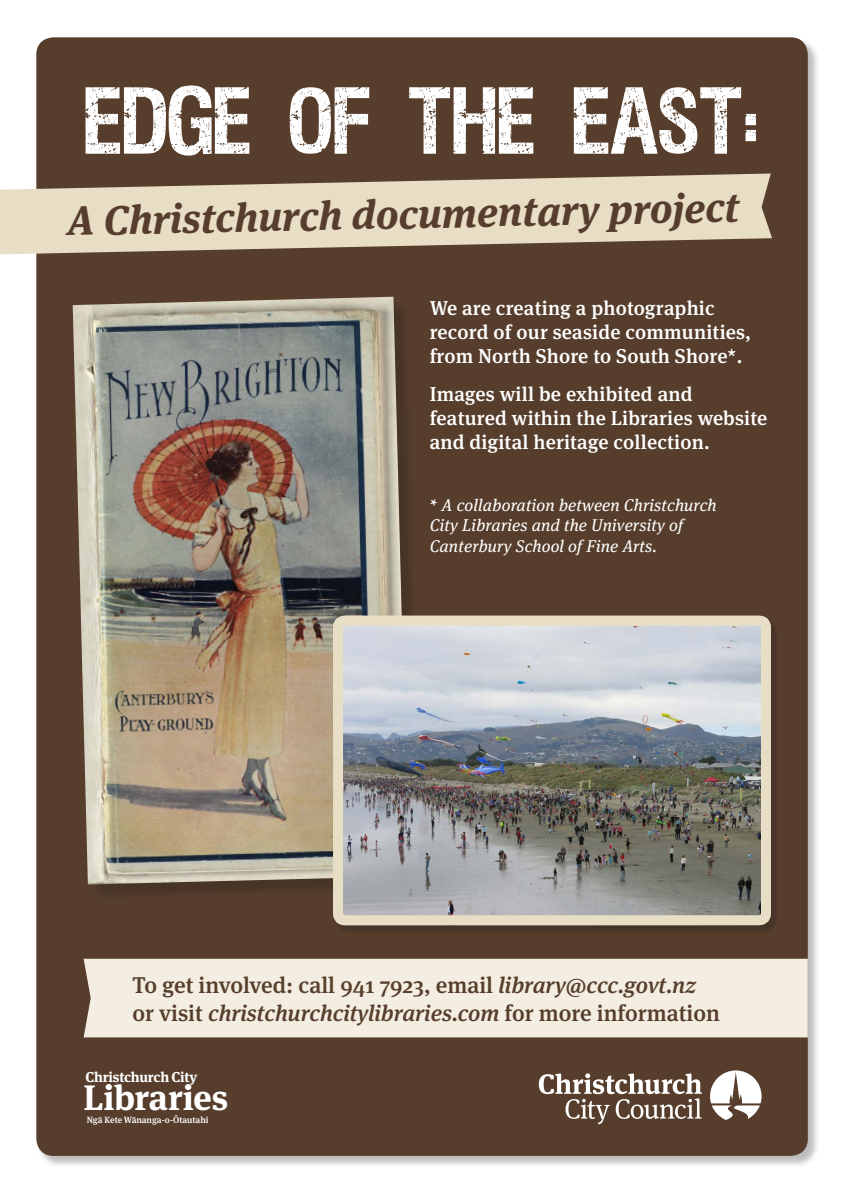
<style>
.page{position:relative;width:843px;height:1190px;background:#fff}
.page>*{position:absolute;margin:0;border:0;box-sizing:border-box;transform-origin:0 0}
.t1{font:italic 700 41px "Meta Serif Pro";color:#573e2c}
.t2{font:700 35.3px "Meta Serif Pro";color:#fff}
.t3{font:500 22.8px/27.3px "Meta Serif Pro";color:#573e2c}
.t4{font:500 20px/24px "Meta Serif Pro";letter-spacing:.01em;color:#fff}
.t5{font:italic 17px/20.4px "Meta Serif Pro";letter-spacing:.01em;color:#fff}
.t6{font:700 14.3px "Meta Serif Pro";letter-spacing:-.015em;color:#fff}
.t7{font:500 9px "Meta Serif Pro";color:#fff}
.s1{font-style:italic}
</style>
<div class="page">
<div style="left:36px;top:37px;width:783px;height:1131px;background:#231f20;opacity:.3"></div>
<div style="left:36px;top:37px;width:771px;height:1119px;background:#573e2c;border-radius:17px"></div>
<svg style="left:85px;top:85px;width:670px;height:71px"></svg>
<svg style="left:710px;top:1070px;width:51px;height:50px"></svg>
<svg style="left:538px;top:1073px;width:163px;height:51px"></svg>
<div style="left:77px;top:301px;width:347px;height:600px;background:#231f20;opacity:.3"></div>
<img style="left:73px;top:297px;width:335px;height:588px">
<div style="left:335px;top:618px;width:443px;height:315px;background:#231f20;opacity:.3"></div>
<img style="left:333px;top:616px;width:437px;height:309px">
<div style="left:333px;top:616px;width:437px;height:309px;border:10px solid #e8dec5;border-radius:7px"></div>
<div style="left:84px;top:959px;width:723px;height:78px;background:#f4eee2"></div>
<svg style="left:0;top:174px;width:772px;height:81px;fill:#e8dec5"></svg>
<p class="t1" style="left:67px;top:187px;width:673px;rotate:-1deg">A Christchurch documentary project</p>
<p class="t4" style="left:429px;top:295px;width:323px">We are creating a photographic record of our seaside communities, from North Shore to South Shore*.</p>
<p class="t4" style="left:429px;top:380px;width:339px">Images will be exhibited and featured within the Libraries website and digital heritage collection.</p>
<p class="t5" style="left:429px;top:494px;width:288px">* A collaboration between Christchurch<br>City Libraries and the University of<br>Canterbury School of Fine Arts.</p>
<p class="t3" style="left:132px;top:970px;width:589px">To get involved: call 941 7923, email <span class="s1">library@ccc.govt.nz </span>or visit <span class="s1">christchurchcitylibraries.com</span> for more information</p>
<p class="t6" style="left:85px;top:1066px;width:113px">Christchurch City</p>
<p class="t2" style="left:84px;top:1070px;width:146px">Libraries</p>
<p class="t7" style="left:87px;top:1112px;width:123px">Ngā Kete Wānanga-o-Ōtautahi</p>
</div>
